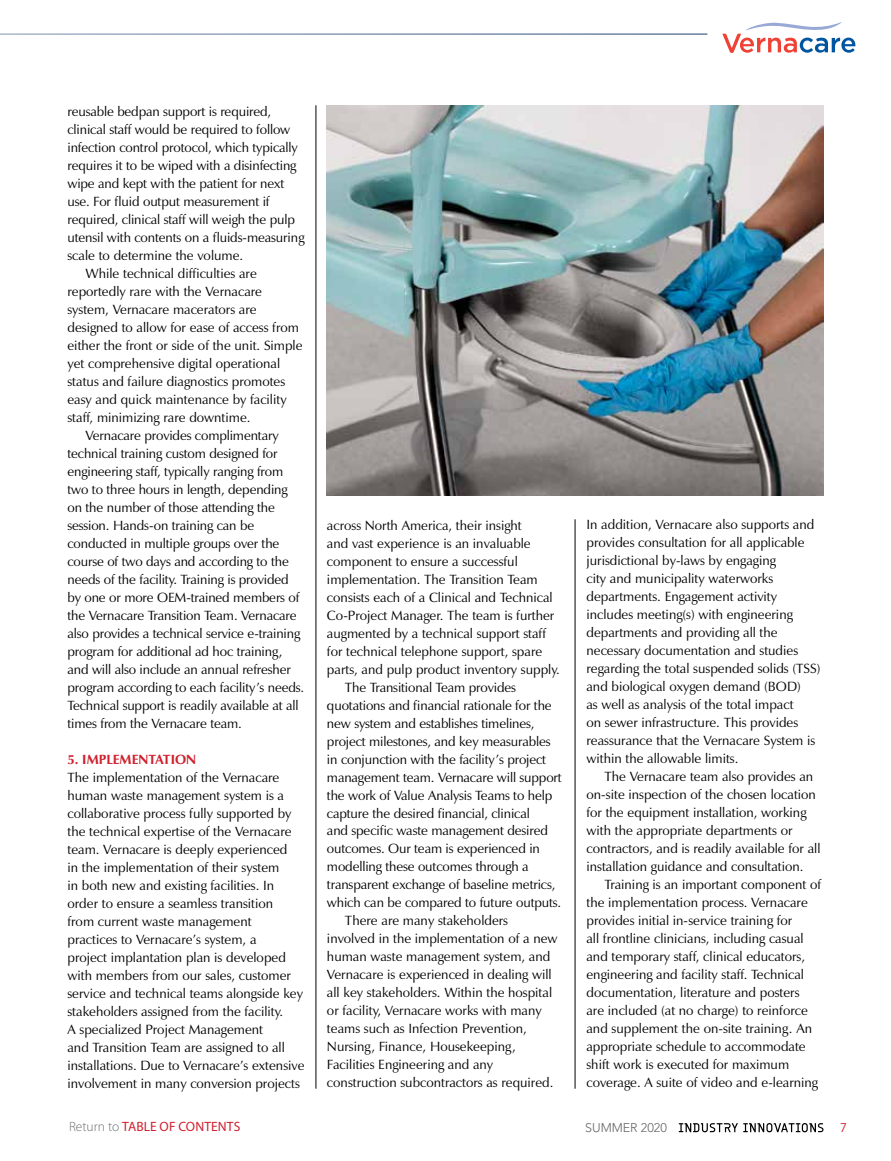
<style>
.page{position:relative;width:891px;height:1161px;background:#fff}
.page>*{position:absolute;margin:0;border:0;box-sizing:border-box;transform-origin:0 0}
.t1{font:13.5px/18px "Zapf Humanist 601 BT";color:#000}
.t2{font:13.5px "Myriad Pro";letter-spacing:.01em;color:#d0202e}
.t3{font:700 13.5px "Zapf Humanist 601 BT";color:#d0202e}
.t4{font:12.6px "Avenir";color:#d0202e}
.t5{font:300 12.45px "Avenir";color:#636466}
.s1{font-weight:300;color:#6d6e71}
</style>
<div class="page">
<img style="left:327px;top:105px;width:496px;height:391px">
<hr style="left:575px;top:519px;width:1px;height:570px;background:#000">
<hr style="left:316px;top:105px;width:1px;height:984px;background:#000">
<hr style="left:0;top:34px;width:707px;height:1px;background:#1b3d6d">
<svg style="left:722px;top:22px;width:133px;height:31px"></svg>
<svg style="left:679px;top:1123px;width:145px;height:9px"></svg>
<p class="t1" style="left:68px;top:102px;width:205px">reusable bedpan support is required,</p>
<p class="t1" style="left:68px;top:120px;width:224px">clinical staff would be required to follow</p>
<p class="t1" style="left:68px;top:138px;width:232px">infection control protocol, which typically</p>
<p class="t1" style="left:68px;top:156px;width:231px">requires it to be wiped with a disinfecting</p>
<p class="t1" style="left:68px;top:174px;width:218px">wipe and kept with the patient for next</p>
<p class="t1" style="left:68px;top:192px;width:204px">use. For fluid output measurement if</p>
<p class="t1" style="left:68px;top:210px;width:229px">required, clinical staff will weigh the pulp</p>
<p class="t1" style="left:68px;top:228px;width:239px">utensil with contents on a fluids-measuring</p>
<p class="t1" style="left:68px;top:246px;width:177px">scale to determine the volume.</p>
<p class="t1" style="left:85px;top:264px;width:173px">While technical difficulties are</p>
<p class="t1" style="left:68px;top:282px;width:196px">reportedly rare with the Vernacare</p>
<p class="t1" style="left:68px;top:300px;width:191px">system, Vernacare macerators are</p>
<p class="t1" style="left:68px;top:318px;width:233px">designed to allow for ease of access from</p>
<p class="t1" style="left:68px;top:336px;width:237px">either the front or side of the unit. Simple</p>
<p class="t1" style="left:68px;top:354px;width:214px">yet comprehensive digital operational</p>
<p class="t1" style="left:68px;top:372px;width:219px">status and failure diagnostics promotes</p>
<p class="t1" style="left:68px;top:390px;width:221px">easy and quick maintenance by facility</p>
<p class="t1" style="left:68px;top:408px;width:185px">staff, minimizing rare downtime.</p>
<p class="t1" style="left:85px;top:426px;width:195px">Vernacare provides complimentary</p>
<p class="t1" style="left:68px;top:444px;width:212px">technical training custom designed for</p>
<p class="t1" style="left:68px;top:462px;width:217px">engineering staff, typically ranging from</p>
<p class="t1" style="left:68px;top:480px;width:222px">two to three hours in length, depending</p>
<p class="t1" style="left:68px;top:498px;width:209px">on the number of those attending the</p>
<p class="t1" style="left:68px;top:516px;width:188px">session. Hands-on training can be</p>
<p class="t1" style="left:68px;top:534px;width:213px">conducted in multiple groups over the</p>
<p class="t1" style="left:68px;top:552px;width:223px">course of two days and according to the</p>
<p class="t1" style="left:68px;top:570px;width:223px">needs of the facility. Training is provided</p>
<p class="t1" style="left:68px;top:588px;width:233px">by one or more OEM-trained members of</p>
<p class="t1" style="left:68px;top:606px;width:231px">the Vernacare Transition Team. Vernacare</p>
<p class="t1" style="left:68px;top:624px;width:234px">also provides a technical service e-training</p>
<p class="t1" style="left:68px;top:642px;width:217px">program for additional ad hoc training,</p>
<p class="t1" style="left:68px;top:660px;width:225px">and will also include an annual refresher</p>
<p class="t1" style="left:68px;top:678px;width:238px">program according to each facility’s needs.</p>
<p class="t1" style="left:68px;top:696px;width:233px">Technical support is readily available at all</p>
<p class="t1" style="left:68px;top:714px;width:176px">times from the Vernacare team.</p>
<p class="t3" style="left:68px;top:751px;width:130px">5. IMPLEMENTATION</p>
<p class="t1" style="left:68px;top:768px;width:239px">The implementation of the Vernacare human waste management system is a collaborative process fully supported by the technical expertise of the Vernacare team. Vernacare is deeply experienced<br>in the implementation of their system<br>in both new and existing facilities. In order to ensure a seamless transition<br>from current waste management practices to Vernacare’s system, a<br>project implantation plan is developed with members from our sales, customer service and technical teams alongside key stakeholders assigned from the facility.<br>A specialized Project Management<br>and Transition Team are assigned to all installations. Due to Vernacare’s extensive involvement in many conversion projects</p>
<p class="t2" style="left:69px;top:1118px;width:173px"><span class="s1">Return to</span> TABLE OF CONTENTS</p>
<p class="t1" style="left:327px;top:516px;width:196px">across North America, their insight</p>
<p class="t1" style="left:327px;top:534px;width:205px">and vast experience is an invaluable</p>
<p class="t1" style="left:327px;top:552px;width:192px">component to ensure a successful</p>
<p class="t1" style="left:327px;top:570px;width:212px">implementation. The Transition Team</p>
<p class="t1" style="left:327px;top:588px;width:227px">consists each of a Clinical and Technical</p>
<p class="t1" style="left:327px;top:606px;width:229px">Co-Project Manager. The team is further</p>
<p class="t1" style="left:327px;top:624px;width:221px">augmented by a technical support staff</p>
<p class="t1" style="left:327px;top:642px;width:217px">for technical telephone support, spare</p>
<p class="t1" style="left:327px;top:660px;width:234px">parts, and pulp product inventory supply.</p>
<p class="t1" style="left:345px;top:678px;width:173px">The Transitional Team provides</p>
<p class="t1" style="left:327px;top:696px;width:226px">quotations and financial rationale for the</p>
<p class="t1" style="left:327px;top:714px;width:209px">new system and establishes timelines,</p>
<p class="t1" style="left:327px;top:732px;width:225px">project milestones, and key measurables</p>
<p class="t1" style="left:327px;top:750px;width:221px">in conjunction with the facility’s project</p>
<p class="t1" style="left:327px;top:768px;width:236px">management team. Vernacare will support</p>
<p class="t1" style="left:327px;top:786px;width:227px">the work of Value Analysis Teams to help</p>
<p class="t1" style="left:327px;top:804px;width:204px">capture the desired financial, clinical</p>
<p class="t1" style="left:327px;top:822px;width:222px">and specific waste management desired</p>
<p class="t1" style="left:327px;top:840px;width:214px">outcomes. Our team is experienced in</p>
<p class="t1" style="left:327px;top:858px;width:203px">modelling these outcomes through a</p>
<p class="t1" style="left:327px;top:876px;width:230px">transparent exchange of baseline metrics,</p>
<p class="t1" style="left:327px;top:894px;width:236px">which can be compared to future outputs.</p>
<p class="t1" style="left:345px;top:912px;width:165px">There are many stakeholders</p>
<p class="t1" style="left:327px;top:930px;width:232px">involved in the implementation of a new</p>
<p class="t1" style="left:327px;top:948px;width:225px">human waste management system, and</p>
<p class="t1" style="left:327px;top:966px;width:226px">Vernacare is experienced in dealing will</p>
<p class="t1" style="left:327px;top:984px;width:227px">all key stakeholders. Within the hospital</p>
<p class="t1" style="left:327px;top:1002px;width:216px">or facility, Vernacare works with many</p>
<p class="t1" style="left:327px;top:1020px;width:201px">teams such as Infection Prevention,</p>
<p class="t1" style="left:327px;top:1038px;width:190px">Nursing, Finance, Housekeeping,</p>
<p class="t1" style="left:327px;top:1056px;width:168px">Facilities Engineering and any</p>
<p class="t1" style="left:327px;top:1074px;width:228px">construction subcontractors as required.</p>
<p class="t1" style="left:586px;top:516px;width:235px">In addition, Vernacare also supports and provides consultation for all applicable jurisdictional by-laws by engaging<br>city and municipality waterworks departments. Engagement activity includes meeting(s) with engineering departments and providing all the necessary documentation and studies regarding the total suspended solids (TSS) and biological oxygen demand (BOD)<br>as well as analysis of the total impact<br>on sewer infrastructure. This provides reassurance that the Vernacare System is within the allowable limits.</p>
<p class="t1" style="left:586px;top:768px;width:236px;text-indent:18px">The Vernacare team also provides an on-site inspection of the chosen location for the equipment installation, working with the appropriate departments or contractors, and is readily available for all installation guidance and consultation.</p>
<p class="t1" style="left:586px;top:876px;width:236px;text-indent:18px">Training is an important component of the implementation process. Vernacare provides initial in-service training for<br>all frontline clinicians, including casual and temporary staff, clinical educators, engineering and facility staff. Technical documentation, literature and posters<br>are included (at no charge) to reinforce and supplement the on-site training. An appropriate schedule to accommodate shift work is executed for maximum coverage. A suite of video and e-learning</p>
<p class="t5" style="left:585px;top:1121px;width:83px">SUMMER 2020</p>
<p class="t4" style="left:840px;top:1121px;width:8px">7</p>
</div>
